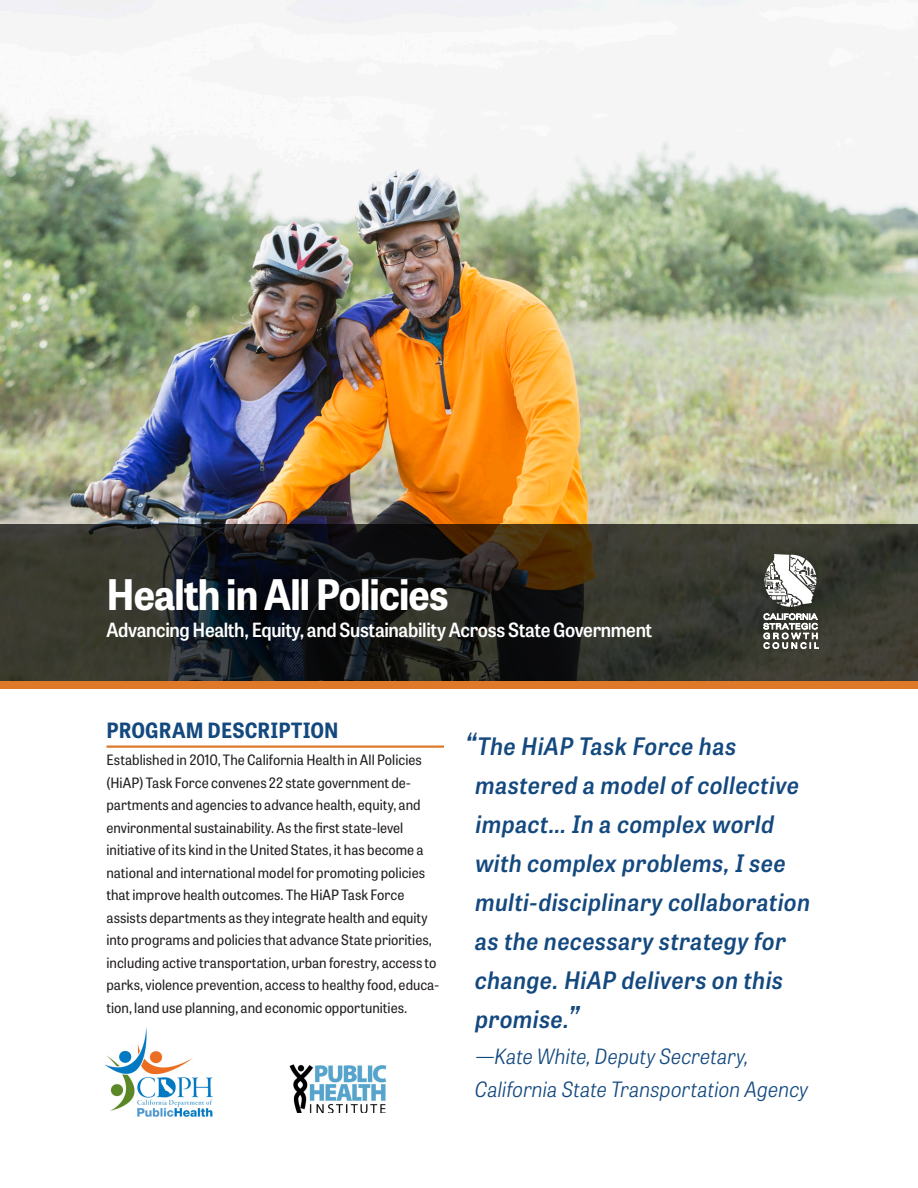
<style>
.page{position:relative;width:918px;height:1188px;background:#fff}
.page>*{position:absolute;margin:0;border:0;box-sizing:border-box;transform-origin:0 0}
._0_-_Title{font:700 42px "Tablet Gothic Narrow";letter-spacing:-.02em;color:#fff}
._0_-_First_Paragraph{font:italic 600 24px/39px "Tablet Gothic Narrow";letter-spacing:.025em;color:#14497f}
._0_-_First_Paragraph-2{font:italic 300 21px/33px "Tablet Gothic Narrow";letter-spacing:.005em;color:#14497f}
._0_-_Header_1_-_Unde{font:700 21px "Tablet Gothic Narrow";letter-spacing:.005em;color:#14497f}
._0_-_Subtitle{font:19.5px "Tablet Gothic Narrow Sb";letter-spacing:-.02em;color:#fff}
._0_-_First_Paragraph-3{font:14.25px/22.5px "Tablet Gothic Narrow";color:#231f20}
.s1{font-size:30px}
</style>
<div class="page">
<img style="left:0;top:0;width:918px;height:524px">
<img style="left:105px;top:1028px;width:107px;height:89px">
<svg style="left:0;top:524px;width:918px;height:158px;background:#2b2a24"></svg>
<div style="left:0;top:682px;width:918px;height:7px;background:#dd7928"></div>
<svg style="left:764px;top:614px;width:55px;height:34px"></svg>
<svg style="left:764px;top:554px;width:52px;height:53px"></svg>
<hr style="left:106px;top:746px;width:338px;height:2px;background:#dd7928">
<img style="left:289px;top:1064px;width:98px;height:49px">
<p class="_0_-_Title" style="left:106px;top:566px;width:343px">Health in All Policies</p>
<p class="_0_-_Subtitle" style="left:106px;top:617px;width:547px">Advancing Health, Equity, and Sustainability Across State Government</p>
<p class="_0_-_Header_1_-_Unde" style="left:106px;top:716px;width:234px">PROGRAM DESCRIPTION</p>
<p class="_0_-_First_Paragraph-3" style="left:106px;top:748px;width:334px">Established in 2010, The California Health in All Policies (HiAP) Task Force convenes 22 state government de&shy;partments and agencies to advance health, equity, and environmental sustainability. As the first state-level initiative of its kind in the United States, it has become a national and international model for promoting policies that improve health outcomes. The HiAP Task Force assists departments as they integrate health and equity into programs and policies that advance State priorities, including active transportation, urban forestry, access to parks, violence prevention, access to healthy food, educa&shy;tion, land use planning, and economic opportunities.</p>
<p class="_0_-_First_Paragraph" style="left:475px;top:725px;width:336px;text-indent:-10px"><span class="s1">“</span>The HiAP Task Force has mastered a model of collective impact… In a complex world with complex problems, I see multi-disciplinary collaboration as the necessary strategy for change. HiAP delivers on this promise.<span class="s1">”</span></p>
<p class="_0_-_First_Paragraph-2" style="left:475px;top:1038px;width:335px">—Kate White, Deputy Secretary,<br>California State Transportation Agency</p>
</div>
